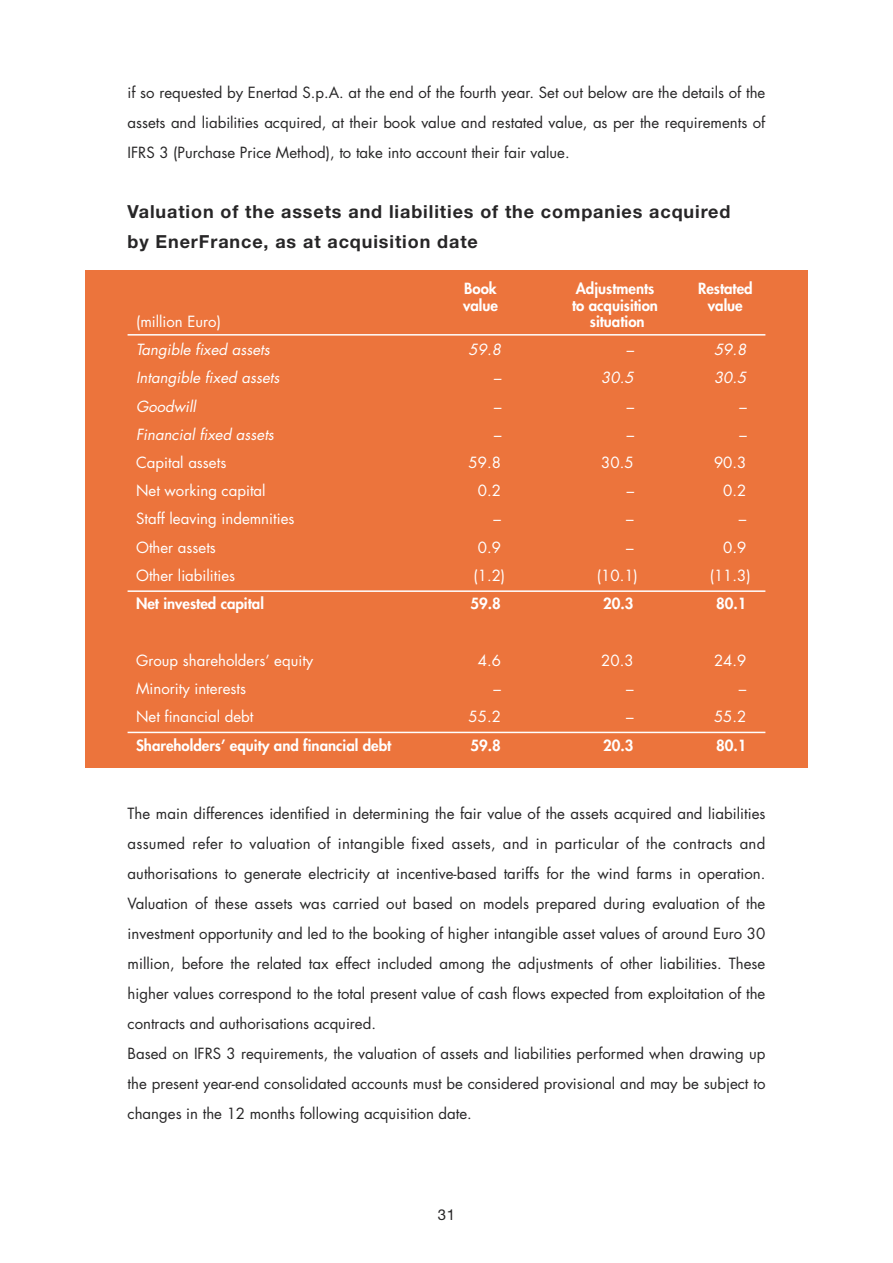
<style>
.page{position:relative;width:893px;height:1263px;background:#fff}
.page>*{position:absolute;margin:0;border:0;box-sizing:border-box;transform-origin:0 0}
.t1{font:700 18px/30px "Helvetica Neue";letter-spacing:.05em;color:#272627}
.t2{font:15px/30px "Futura";color:#272627;text-align:justify}
.t3{font:15px "Futura";color:#fff}
.t4{font:800 15px "Futura";color:#fff}
.t5{font:italic 15px "Futura";color:#fff}
.t6{font:15px "Helvetica Neue";color:#272627}
</style>
<div class="page">
<div style="left:85px;top:270px;width:723px;height:498px;background:#ec743c"></div>
<hr style="left:128px;top:334px;width:637px;height:2px;background:#fff">
<hr style="left:128px;top:590px;width:637px;height:2px;background:#fff">
<hr style="left:128px;top:732px;width:637px;height:1px;background:#fff">
<p class="t2" style="left:128px;top:78px;width:639px">if so requested by Enertad S.p.A. at the end of the fourth year. Set out below are the details of the assets and liabilities acquired, at their book value and restated value, as per the requirements of IFRS 3 (Purchase Price Method), to take into account their fair value.</p>
<p class="t1" style="left:128px;top:198px;width:604px">Valuation of the assets and liabilities of the companies acquired by EnerFrance, as at acquisition date</p>
<p class="t4" style="left:464px;top:281px;width:34px">Book</p>
<p class="t4" style="left:576px;top:281px;width:80px">Adjustments</p>
<p class="t4" style="left:698px;top:281px;width:56px">Restated</p>
<p class="t4" style="left:463px;top:298px;width:36px">value</p>
<p class="t4" style="left:572px;top:298px;width:87px">to acquisition</p>
<p class="t4" style="left:708px;top:298px;width:36px">value</p>
<p class="t3" style="left:136px;top:315px;width:86px">(million Euro)</p>
<p class="t4" style="left:590px;top:314px;width:56px">situation</p>
<p class="t5" style="left:136px;top:343px;width:135px">Tangible fixed assets</p>
<p class="t5" style="left:469px;top:343px;width:34px">59.8</p>
<p class="t5" style="left:626px;top:343px;width:9px">–</p>
<p class="t5" style="left:714px;top:343px;width:34px">59.8</p>
<p class="t5" style="left:136px;top:371px;width:145px">Intangible fixed assets</p>
<p class="t5" style="left:493px;top:371px;width:9px">–</p>
<p class="t5" style="left:601px;top:371px;width:34px">30.5</p>
<p class="t5" style="left:714px;top:371px;width:34px">30.5</p>
<p class="t5" style="left:136px;top:399px;width:61px">Goodwill</p>
<p class="t5" style="left:493px;top:399px;width:9px">–</p>
<p class="t5" style="left:626px;top:399px;width:9px">–</p>
<p class="t5" style="left:739px;top:399px;width:9px">–</p>
<p class="t5" style="left:136px;top:427px;width:139px">Financial fixed assets</p>
<p class="t5" style="left:493px;top:427px;width:9px">–</p>
<p class="t5" style="left:626px;top:427px;width:9px">–</p>
<p class="t5" style="left:739px;top:427px;width:9px">–</p>
<p class="t3" style="left:136px;top:456px;width:92px">Capital assets</p>
<p class="t3" style="left:469px;top:456px;width:34px">59.8</p>
<p class="t3" style="left:601px;top:456px;width:34px">30.5</p>
<p class="t3" style="left:714px;top:456px;width:34px">90.3</p>
<p class="t3" style="left:136px;top:484px;width:131px">Net working capital</p>
<p class="t3" style="left:478px;top:484px;width:25px">0.2</p>
<p class="t5" style="left:626px;top:484px;width:9px">–</p>
<p class="t3" style="left:723px;top:484px;width:25px">0.2</p>
<p class="t3" style="left:136px;top:512px;width:160px">Staff leaving indemnities</p>
<p class="t3" style="left:493px;top:512px;width:9px">–</p>
<p class="t3" style="left:626px;top:512px;width:9px">–</p>
<p class="t3" style="left:739px;top:512px;width:9px">–</p>
<p class="t3" style="left:136px;top:540px;width:81px">Other assets</p>
<p class="t3" style="left:478px;top:540px;width:25px">0.9</p>
<p class="t3" style="left:626px;top:540px;width:9px">–</p>
<p class="t3" style="left:723px;top:540px;width:25px">0.9</p>
<p class="t3" style="left:136px;top:568px;width:101px">Other liabilities</p>
<p class="t3" style="left:473px;top:568px;width:33px">(1.2)</p>
<p class="t3" style="left:597px;top:568px;width:42px">(10.1)</p>
<p class="t3" style="left:710px;top:568px;width:42px">(11.3)</p>
<p class="t4" style="left:136px;top:596px;width:129px">Net invested capital</p>
<p class="t4" style="left:471px;top:596px;width:32px">59.8</p>
<p class="t4" style="left:603px;top:596px;width:32px">20.3</p>
<p class="t4" style="left:716px;top:596px;width:32px">80.1</p>
<p class="t3" style="left:136px;top:653px;width:179px">Group shareholders’ equity</p>
<p class="t3" style="left:478px;top:653px;width:25px">4.6</p>
<p class="t3" style="left:601px;top:653px;width:34px">20.3</p>
<p class="t3" style="left:714px;top:653px;width:34px">24.9</p>
<p class="t3" style="left:136px;top:681px;width:111px">Minority interests</p>
<p class="t3" style="left:493px;top:681px;width:9px">–</p>
<p class="t3" style="left:626px;top:681px;width:9px">–</p>
<p class="t3" style="left:739px;top:681px;width:9px">–</p>
<p class="t3" style="left:136px;top:710px;width:119px">Net financial debt</p>
<p class="t3" style="left:469px;top:710px;width:34px">55.2</p>
<p class="t3" style="left:626px;top:710px;width:9px">–</p>
<p class="t3" style="left:714px;top:710px;width:34px">55.2</p>
<p class="t4" style="left:136px;top:738px;width:257px">Shareholders’ equity and financial debt</p>
<p class="t4" style="left:471px;top:738px;width:32px">59.8</p>
<p class="t4" style="left:603px;top:738px;width:32px">20.3</p>
<p class="t4" style="left:716px;top:738px;width:32px">80.1</p>
<p class="t2" style="left:128px;top:800px;width:639px;text-align:left">The main differences identified in determining the fair value of the assets acquired and liabilities assumed refer to valuation of intangible fixed assets, and in particular of the contracts and authorisations to generate electricity at incentive-based tariffs for the wind farms in operation.<br>Valuation of these assets was carried out based on models prepared during evaluation of the investment opportunity and led to the booking of higher intangible asset values of around Euro 30 million, before the related tax effect included among the adjustments of other liabilities. These higher values correspond to the total present value of cash flows expected from exploitation of the contracts and authorisations acquired.<br>Based on IFRS 3 requirements, the valuation of assets and liabilities performed when drawing up the present year-end consolidated accounts must be considered provisional and may be subject to changes in the 12 months following acquisition date.</p>
<p class="t6" style="left:438px;top:1209px;width:19px">31</p>
</div>
